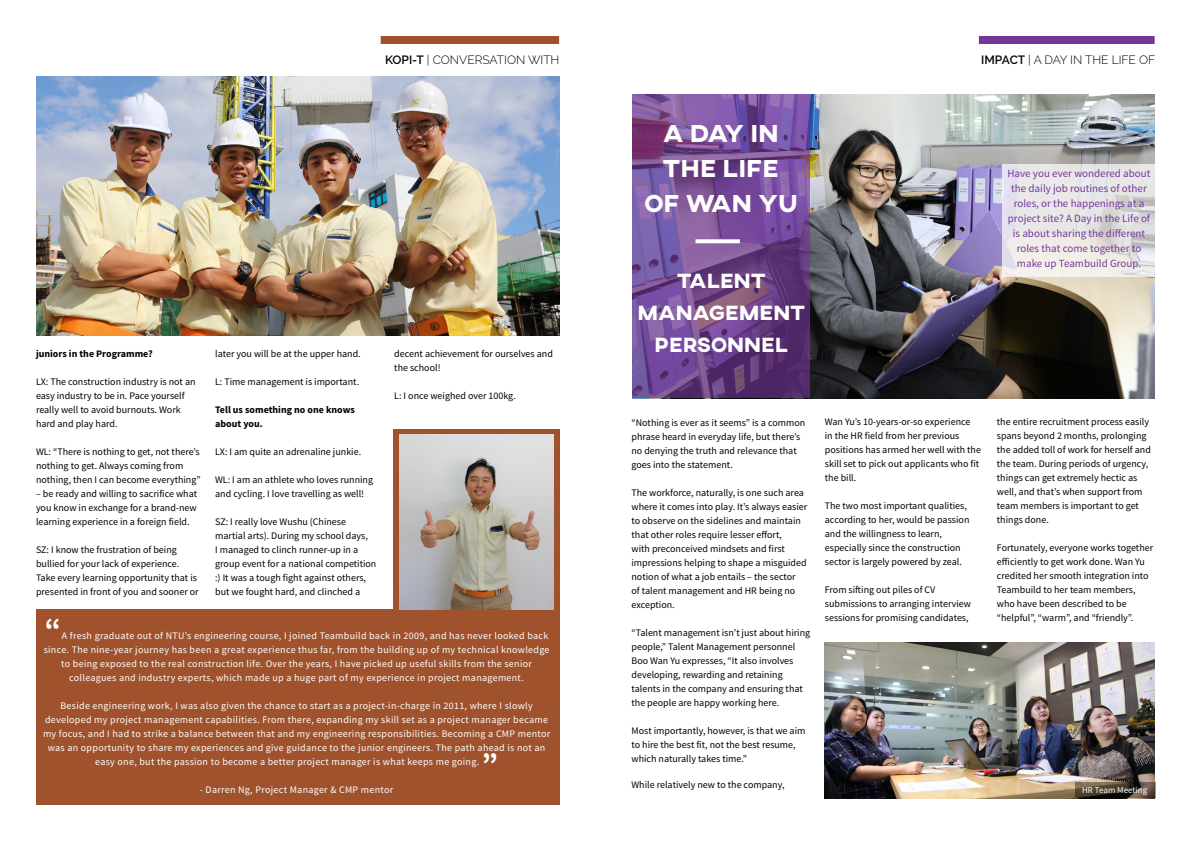
<style>
.page{position:relative;width:1191px;height:842px;background:#fff}
.page>*{position:absolute;margin:0;border:0;box-sizing:border-box;transform-origin:0 0}
.t1{font:700 30px "Source Sans Pro";color:#fff}
.t2{font:800 25px/35px "AXIS";color:#fff;text-align:center}
.t3{font:800 21px/32px "AXIS";color:#fff;text-align:center}
.t4{font:300 12px "Raleway";color:#000}
.t5{font:11px/15px "Source Sans Pro";color:#743799;text-align:center}
.t6{font:10px/14px "Source Sans Pro";color:#000}
.t7{font:10px "Source Sans Pro";letter-spacing:.03em;color:#fff}
.t8{font:700 10px/14px "Source Sans Pro";color:#000}
.t9{font:9px "Source Sans Pro";color:#fff}
.s1{font-weight:600}
</style>
<div class="page">
<img style="left:36px;top:76px;width:523px;height:259px">
<div style="left:36px;top:609px;width:523px;height:196px;background:#a0522d"></div>
<svg style="left:393px;top:429px;width:166px;height:181px;background:#a46242"></svg>
<div style="left:381px;top:36px;width:178px;height:8px;background:#a0522d"></div>
<img style="left:399px;top:435px;width:154px;height:174px">
<img style="left:632px;top:94px;width:523px;height:304px">
<svg style="left:632px;top:94px;width:178px;height:303px;background:#724a91"></svg>
<svg style="left:1002px;top:164px;width:153px;height:112px;background:#e6e4e4"></svg>
<svg style="left:695px;top:239px;width:45px;height:4px"></svg>
<img style="left:824px;top:642px;width:331px;height:157px">
<svg style="left:1075px;top:782px;width:80px;height:16px"></svg>
<div style="left:979px;top:36px;width:175px;height:8px;background:#743799"></div>
<p class="t4" style="left:385px;top:53px;width:176px"><span class="s1">KOPI-T</span> | CONVERSATION WITH</p>
<p class="t8" style="left:36px;top:347px;width:118px">juniors in the Programme?</p>
<p class="t6" style="left:36px;top:375px;width:161px">LX: The construction industry is not an easy industry to be in. Pace yourself really well to avoid burnouts. Work hard and play hard.</p>
<p class="t6" style="left:36px;top:445px;width:166px">WL: “There is nothing to get, not there’s nothing to get. Always coming from nothing, then I can become everything”</p>
<p class="t6" style="left:36px;top:487px;width:163px;text-align:justify">– be ready and willing to sacrifice what you know in exchange for a brand-new learning experience in a foreign field.</p>
<p class="t6" style="left:36px;top:543px;width:164px">SZ: I know the frustration of being bullied for your lack of experience.<br>Take every learning opportunity that is presented in front of you and sooner or</p>
<h1 class="t1" style="left:45px;top:610px;width:18px">“</h1>
<p class="t6" style="left:215px;top:347px;width:147px">later you will be at the upper hand.</p>
<p class="t6" style="left:215px;top:375px;width:145px">L: Time management is important.</p>
<p class="t8" style="left:215px;top:403px;width:141px">Tell us something no one knows about you.</p>
<p class="t6" style="left:215px;top:445px;width:147px">LX: I am quite an adrenaline junkie.</p>
<p class="t6" style="left:215px;top:473px;width:159px">WL: I am an athlete who loves running and cycling. I love travelling as well!</p>
<p class="t6" style="left:215px;top:515px;width:163px">SZ: I really love Wushu (Chinese martial arts). During my school days,<br>I managed to clinch runner-up in a group event for a national competition :) It was a tough fight against others, but we fought hard, and clinched a</p>
<p class="t6" style="left:394px;top:347px;width:160px">decent achievement for ourselves and the school!</p>
<p class="t6" style="left:394px;top:389px;width:123px">L: I once weighed over 100kg.</p>
<p class="t7" style="left:62px;top:630px;width:488px">A fresh graduate out of NTU’s engineering course, I joined Teambuild back in 2009, and has never looked back</p>
<p class="t7" style="left:44px;top:644px;width:507px">since. The nine-year journey has been a great experience thus far, from the building up of my technical knowledge</p>
<p class="t7" style="left:61px;top:658px;width:472px">to being exposed to the real construction life. Over the years, I have picked up useful skills from the senior</p>
<p class="t7" style="left:69px;top:672px;width:456px">colleagues and industry experts, which made up a huge part of my experience in project management.</p>
<p class="t7" style="left:60px;top:700px;width:474px">Beside engineering work, I was also given the chance to start as a project-in-charge in 2011, where I slowly</p>
<p class="t7" style="left:45px;top:714px;width:504px">developed my project management capabilities. From there, expanding my skill set as a project manager became</p>
<p class="t7" style="left:43px;top:728px;width:509px">my focus, and I had to strike a balance between that and my engineering responsibilities. Becoming a CMP mentor</p>
<p class="t7" style="left:48px;top:742px;width:499px">was an opportunity to share my experiences and give guidance to the junior engineers. The path ahead is not an</p>
<p class="t7" style="left:95px;top:756px;width:385px">easy one, but the passion to become a better project manager is what keeps me going.</p>
<h1 class="t1" style="left:482px;top:745px;width:18px">”</h1>
<p class="t7" style="left:200px;top:784px;width:195px">- Darren Ng, Project Manager &amp; CMP mentor</p>
<h2 class="t2" style="left:644px;top:117px;width:154px">A DAY IN<br>THE LIFE<br>OF WAN YU</h2>
<h3 class="t3" style="left:637px;top:266px;width:170px">TALENT<br>MANAGEMENT<br>PERSONNEL</h3>
<p class="t4" style="left:981px;top:53px;width:175px"><span class="s1">IMPACT</span> | A DAY IN THE LIFE OF</p>
<p class="t5" style="left:1007px;top:166px;width:145px">Have you ever wondered about the daily job routines of other roles, or the happenings at a project site? A Day in the Life of is about sharing the different roles that come together to make up Teambuild Group.</p>
<p class="t6" style="left:631px;top:416px;width:175px">“Nothing is ever as it seems” is a common phrase heard in everyday life, but there’s no denying the truth and relevance that goes into the statement.</p>
<p class="t6" style="left:631px;top:486px;width:177px">The workforce, naturally, is one such area where it comes into play. It’s always easier to observe on the sidelines and maintain that other roles require lesser effort,<br>with preconceived mindsets and first impressions helping to shape a misguided notion of what a job entails – the sector<br>of talent management and HR being no exception.</p>
<p class="t6" style="left:631px;top:626px;width:180px">“Talent management isn’t just about hiring people,” Talent Management personnel Boo Wan Yu expresses, “It also involves developing, rewarding and retaining talents in the company and ensuring that the people are happy working here.</p>
<p class="t6" style="left:631px;top:724px;width:175px">Most importantly, however, is that we aim to hire the best fit, not the best resume, which naturally takes time.”</p>
<p class="t6" style="left:631px;top:778px;width:154px">While relatively new to the company,</p>
<p class="t6" style="left:825px;top:415px;width:158px">Wan Yu’s 10-years-or-so experience<br>in the HR field from her previous positions has armed her well with the skill set to pick out applicants who fit the bill.</p>
<p class="t6" style="left:825px;top:499px;width:146px">The two most important qualities, according to her, would be passion and the willingness to learn, especially since the construction sector is largely powered by zeal.</p>
<p class="t6" style="left:825px;top:583px;width:148px">From sifting out piles of CV submissions to arranging interview sessions for promising candidates,</p>
<p class="t6" style="left:997px;top:415px;width:156px">the entire recruitment process easily spans beyond 2 months, prolonging the added toll of work for herself and the team. During periods of urgency, things can get extremely hectic as well, and that’s when support from team members is important to get things done.</p>
<p class="t6" style="left:997px;top:541px;width:158px">Fortunately, everyone works together efficiently to get work done. Wan Yu credited her smooth integration into Teambuild to her team members, who have been described to be “helpful”, “warm”, and “friendly”.</p>
<p class="t9" style="left:1082px;top:784px;width:67px">HR Team Meeting</p>
</div>
